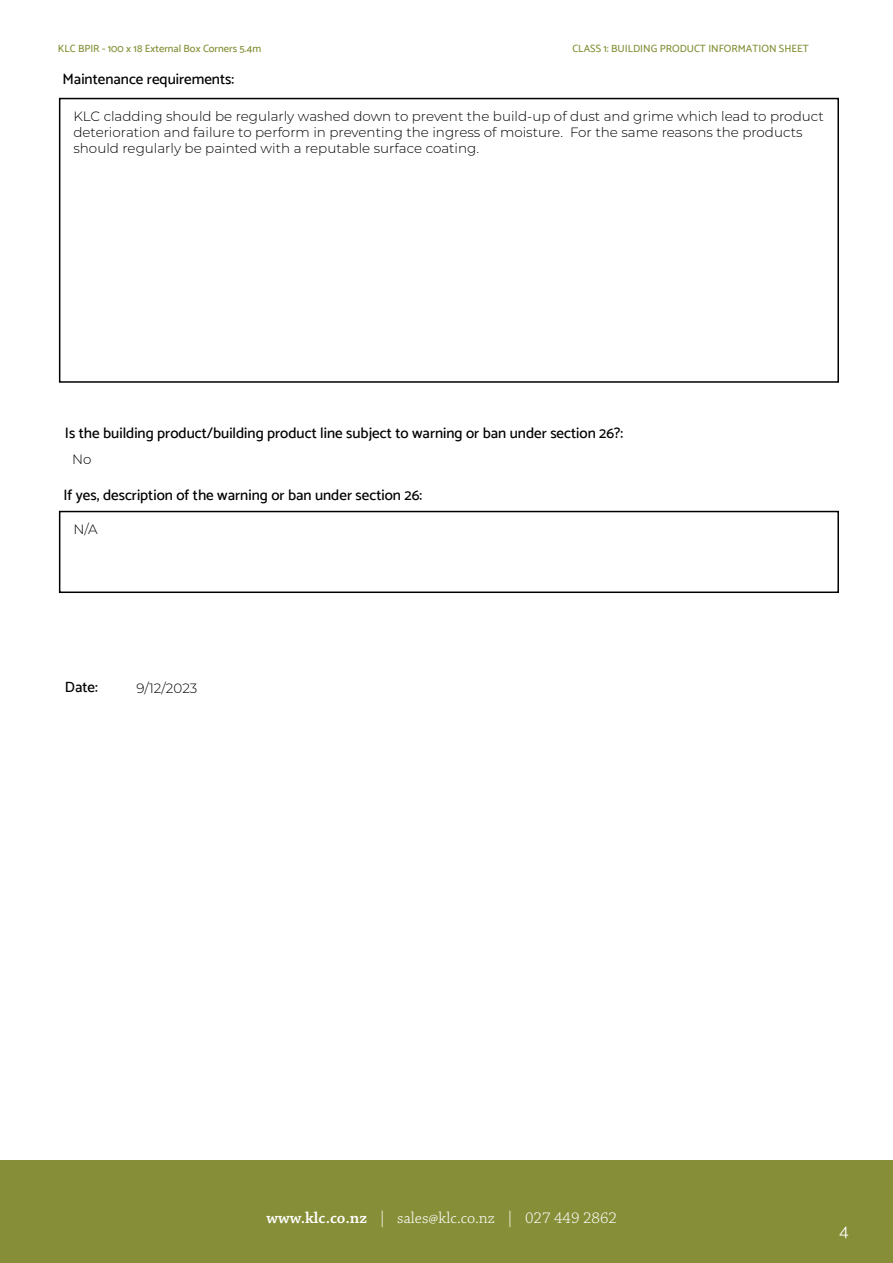
<style>
.page{position:relative;width:893px;height:1263px;background:#fff}
.page>*{position:absolute;margin:0;border:0;box-sizing:border-box;transform-origin:0 0}
.t1{font:300 18px "Catamaran";color:#fff}
.t2{font:300 16.5px "Chaparral Pro";color:#fff}
.t3{font:500 15px "Catamaran";color:#000}
.t4{font:300 13.5px/16.2px "Montserrat";color:#000}
.t5{font:500 10.5px "Catamaran";color:#868f37}
.s1{font-weight:600}
</style>
<div class="page">
<div style="left:59px;top:98px;width:780px;height:285px;border:2px solid #000"></div>
<div style="left:59px;top:511px;width:780px;height:82px;border:2px solid #000"></div>
<div style="left:0;top:1161px;width:893px;height:102px;background:#868f37"></div>
<p class="t5" style="left:58px;top:42px;width:205px">KLC BPIR - 100 x 18 External Box Corners 5.4m</p>
<p class="t3" style="left:62px;top:70px;width:173px">Maintenance requirements:</p>
<p class="t5" style="left:572px;top:42px;width:238px">CLASS 1: BUILDING PRODUCT INFORMATION SHEET</p>
<p class="t4" style="left:73px;top:108px;width:752px">KLC cladding should be regularly washed down to prevent the build-up of dust and grime which lead to product deterioration and failure to perform in preventing the ingress of moisture. For the same reasons the products should regularly be painted with a reputable surface coating.</p>
<p class="t3" style="left:65px;top:424px;width:560px">Is the building product/building product line subject to warning or ban under section 26?:</p>
<p class="t4" style="left:72px;top:450px;width:21px">No</p>
<p class="t3" style="left:63px;top:486px;width:360px">If yes, description of the warning or ban under section 26:</p>
<p class="t4" style="left:73px;top:520px;width:26px">N/A</p>
<p class="t3" style="left:65px;top:678px;width:34px">Date:</p>
<p class="t4" style="left:137px;top:680px;width:62px">9/12/2023</p>
<p class="t2" style="left:266px;top:1209px;width:352px"><span class="s1">www.klc.co.nz</span> | sales@klc.co.nz | 027 449 2862</p>
<h1 class="t1" style="left:840px;top:1220px;width:11px">4</h1>
</div>
